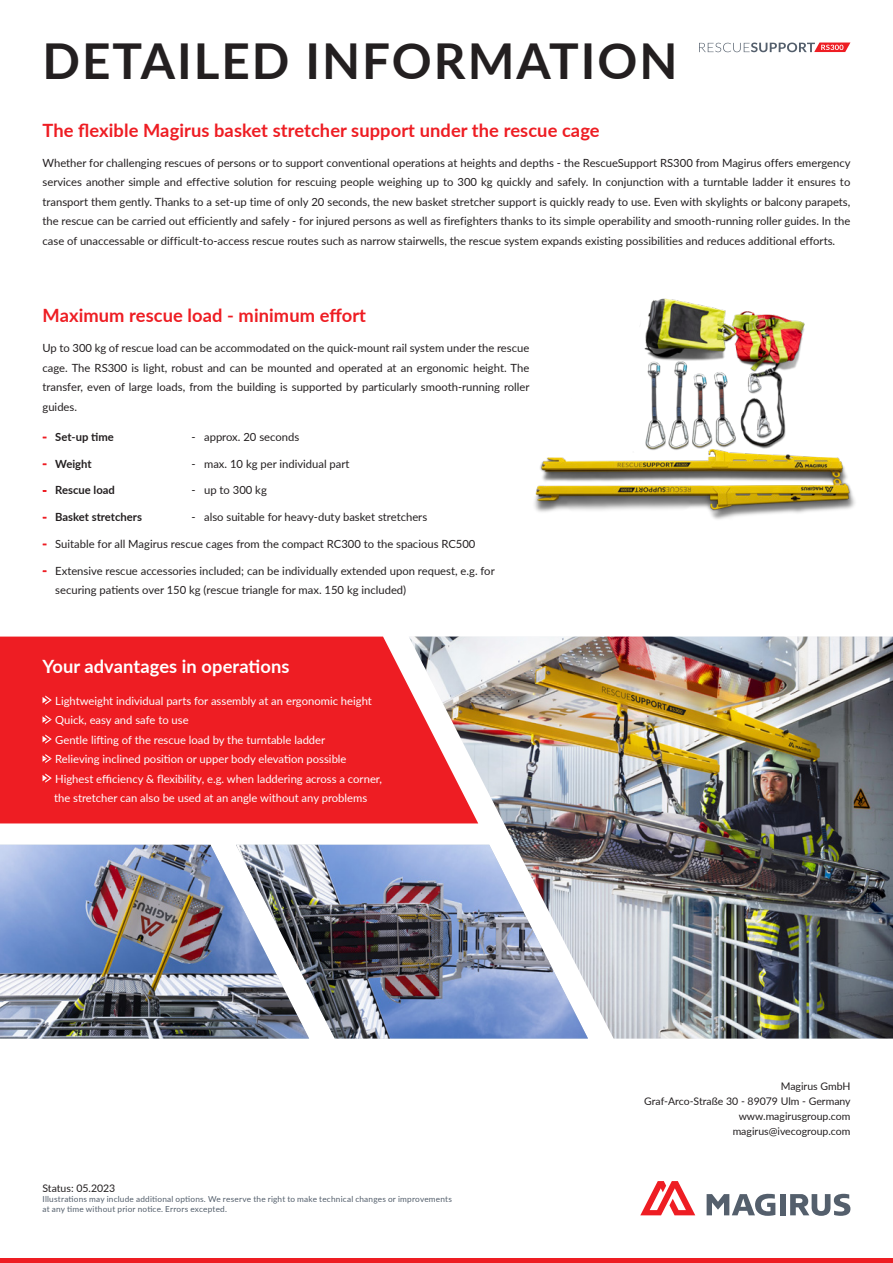
<style>
.page{position:relative;width:893px;height:1263px;background:#fff}
.page>*{position:absolute;margin:0;border:0;box-sizing:border-box;transform-origin:0 0}
.Titel_2{font:700 49.5px "Lato";letter-spacing:.04em;color:#231f20}
.Überschriften{font:700 18.3px "Lato";letter-spacing:.005em;color:#ee1d23}
.Überschriften-2{font:700 18.3px "Lato";letter-spacing:.005em;color:#fff}
.Fließtext{font:11.25px/19.5px "Lato";color:#231f20;text-align:justify}
.Aufzählungen_weiß{font:11.25px "Lato";color:#fff}
.t1{font:700 11.25px "Lato";color:#231f20}
.Adress{font:10.5px "Lato";color:#231f20}
.DS_corpotesto_piedip{font:10.5px "Lato";color:#231f20}
.DS_corpotesto_piedip-2{font:8.25px "Lato";letter-spacing:.025em;color:#545f6c}
.s1{font-weight:400;color:#ee1d23}
.s2{font-weight:400}
.s3{color:#ee1d23}
</style>
<div class="page">
<div style="left:0;top:1258px;width:893px;height:5px;background:#ee1d23"></div>
<svg style="left:640px;top:1181px;width:55px;height:34px"></svg>
<div style="left:780px;top:1194px;width:6px;height:21px;background:#545f6c"></div>
<svg style="left:707px;top:1193px;width:68px;height:23px"></svg>
<svg style="left:790px;top:1194px;width:60px;height:22px"></svg>
<img style="left:534px;top:298px;width:321px;height:222px">
<img style="left:309px;top:845px;width:100px;height:193px">
<img style="left:0;top:845px;width:309px;height:193px">
<div style="left:0;top:636px;width:409px;height:187px;background:#ee1d23"></div>
<svg style="left:699px;top:43px;width:151px;height:9px"></svg>
<img style="left:409px;top:636px;width:484px;height:402px">
<svg style="left:43px;top:695px;width:9px;height:10px"></svg>
<svg style="left:43px;top:715px;width:9px;height:9px"></svg>
<svg style="left:43px;top:734px;width:9px;height:10px"></svg>
<svg style="left:43px;top:754px;width:9px;height:9px"></svg>
<svg style="left:43px;top:773px;width:9px;height:10px"></svg>
<p class="Titel_2" style="left:43px;top:25px;width:637px">DETAILED INFORMATION</p>
<p class="Überschriften" style="left:43px;top:116px;width:559px">The flexible Magirus basket stretcher support under the rescue cage</p>
<p class="Fließtext" style="left:43px;top:152px;width:810px">Whether for challenging rescues of persons or to support conventional operations at heights and depths - the RescueSupport RS300 from Magirus offers emergency services another simple and effective solution for rescuing people weighing up to 300 kg quickly and safely. In conjunction with a turntable ladder it ensures to transport them gently. Thanks to a set-up time of only 20 seconds, the new basket stretcher support is quickly ready to use. Even with skylights or balcony parapets, the rescue can be carried out efficiently and safely - for injured persons as well as firefighters thanks to its simple operability and smooth-running roller guides. In the case of unaccessable or difficult-to-access rescue routes such as narrow stairwells, the rescue system expands existing possibilities and reduces additional efforts.</p>
<p class="Überschriften" style="left:43px;top:302px;width:325px">Maximum rescue load - minimum effort</p>
<p class="Fließtext" style="left:43px;top:338px;width:489px">Up to 300 kg of rescue load can be accommodated on the quick-mount rail system under the rescue cage. The RS300 is light, robust and can be mounted and operated at an ergonomic height. The transfer, even of large loads, from the building is supported by particularly smooth-running roller guides.</p>
<p class="t1" style="left:43px;top:428px;width:73px"><span class="s1">-</span> Set-up time</p>
<p class="Fließtext" style="left:191px;top:427px;width:109px">- approx. 20 seconds</p>
<p class="t1" style="left:43px;top:455px;width:51px"><span class="s1">-</span> Weight</p>
<p class="Fließtext" style="left:191px;top:453px;width:160px">- max. 10 kg per individual part</p>
<p class="t1" style="left:43px;top:482px;width:74px"><span class="s1">-</span> Rescue load</p>
<p class="Fließtext" style="left:191px;top:480px;width:77px">- up to 300 kg</p>
<p class="t1" style="left:43px;top:509px;width:119px"><span class="s1">-</span> Basket stretchers <span class="s2">-</span></p>
<p class="Fließtext" style="left:204px;top:507px;width:225px">also suitable for heavy-duty basket stretchers</p>
<p class="Fließtext" style="left:43px;top:533px;width:434px"><span class="s3">-</span> Suitable for all Magirus rescue cages from the compact RC300 to the spacious RC500</p>
<p class="Fließtext" style="left:55px;top:560px;width:441px;text-indent:-13px"><span class="s3">-</span> Extensive rescue accessories included; can be individually extended upon request, e.g. for securing patients over 150 kg (rescue triangle for max. 150 kg included)</p>
<p class="Überschriften-2" style="left:43px;top:652px;width:248px">Your advantages in operations</p>
<p class="Aufzählungen_weiß" style="left:55px;top:692px;width:318px">Lightweight individual parts for assembly at an ergonomic height</p>
<p class="Aufzählungen_weiß" style="left:55px;top:712px;width:135px">Quick, easy and safe to use</p>
<p class="Aufzählungen_weiß" style="left:55px;top:731px;width:272px">Gentle lifting of the rescue load by the turntable ladder</p>
<p class="Aufzählungen_weiß" style="left:55px;top:751px;width:293px">Relieving inclined position or upper body elevation possible</p>
<p class="Aufzählungen_weiß" style="left:55px;top:770px;width:328px">Highest efficiency &amp; flexibility, e.g. when laddering across a corner,</p>
<p class="Aufzählungen_weiß" style="left:54px;top:790px;width:315px">the stretcher can also be used at an angle without any problems</p>
<p class="DS_corpotesto_piedip" style="left:43px;top:1181px;width:74px">Status: 05.2023</p>
<p class="DS_corpotesto_piedip-2" style="left:43px;top:1193px;width:411px">Illustrations may include additional options. We reserve the right to make technical changes or improvements</p>
<p class="DS_corpotesto_piedip-2" style="left:43px;top:1203px;width:186px">at any time without prior notice. Errors excepted.</p>
<p class="Adress" style="left:781px;top:1078px;width:71px">Magirus GmbH</p>
<p class="Adress" style="left:644px;top:1093px;width:208px">Graf-Arco-Straße 30 - 89079 Ulm - Germany</p>
<p class="Adress" style="left:739px;top:1108px;width:113px">www.magirusgroup.com</p>
<p class="Adress" style="left:733px;top:1123px;width:119px">magirus@ivecogroup.com</p>
</div>
